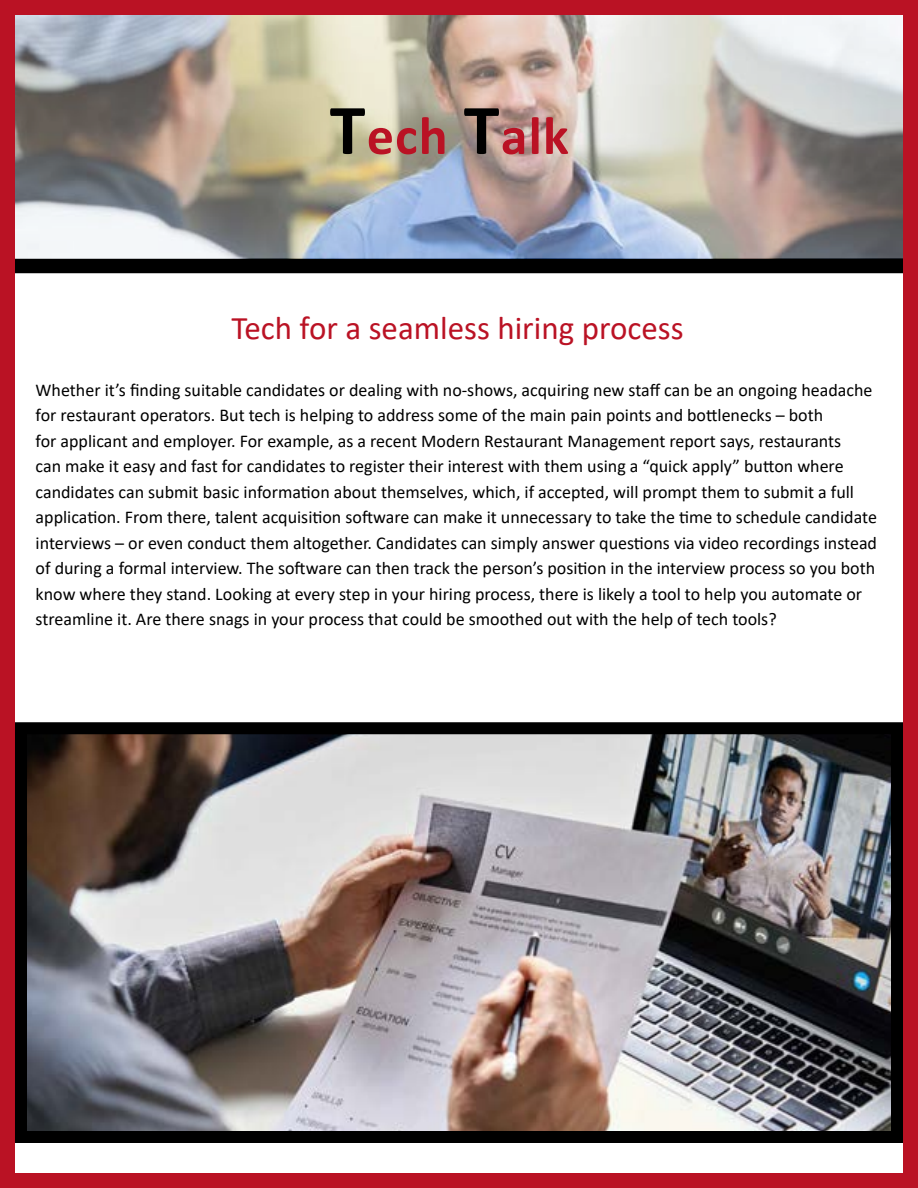
<style>
.page{position:relative;width:918px;height:1188px;background:#fff}
.page>*{position:absolute;margin:0;border:0;box-sizing:border-box;transform-origin:0 0}
.t1{font:700 54px "Calibri";letter-spacing:.02em;color:#ba1224}
.t2{font:33px "Calibri";color:#ba1224}
.t3{font:18px/25.5px "Calibri";color:#000}
.s1{font-size:72px;color:#000}
</style>
<div class="page">
<div style="left:12px;top:260px;width:894px;height:11px;background:#000"></div>
<div style="left:10px;top:258px;width:898px;height:15px;border:4px solid #000"></div>
<div style="left:0;top:0;width:918px;height:1188px;border:15px solid #ba1224"></div>
<img style="left:15px;top:15px;width:888px;height:243px">
<img style="left:28px;top:735px;width:862px;height:395px">
<div style="left:15px;top:722px;width:888px;height:421px;border:12px solid #000"></div>
<h1 class="t1" style="left:330px;top:98px;width:241px"><span class="s1">T</span>ech <span class="s1">T</span>alk</h1>
<h2 class="t2" style="left:231px;top:305px;width:454px">Tech for a seamless hiring process</h2>
<p class="t3" style="left:36px;top:377px;width:843px">Whether it’s finding suitable candidates or dealing with no-shows, acquiring new staff can be an ongoing headache for restaurant operators. But tech is helping to address some of the main pain points and bottlenecks – both<br>for applicant and employer. For example, as a recent Modern Restaurant Management report says, restaurants<br>can make it easy and fast for candidates to register their interest with them using a “quick apply” button where candidates can submit basic information about themselves, which, if accepted, will prompt them to submit a full application. From there, talent acquisition software can make it unnecessary to take the time to schedule candidate interviews – or even conduct them altogether. Candidates can simply answer questions via video recordings instead of during a formal interview. The software can then track the person’s position in the interview process so you both know where they stand. Looking at every step in your hiring process, there is likely a tool to help you automate or streamline it. Are there snags in your process that could be smoothed out with the help of tech tools?</p>
</div>
